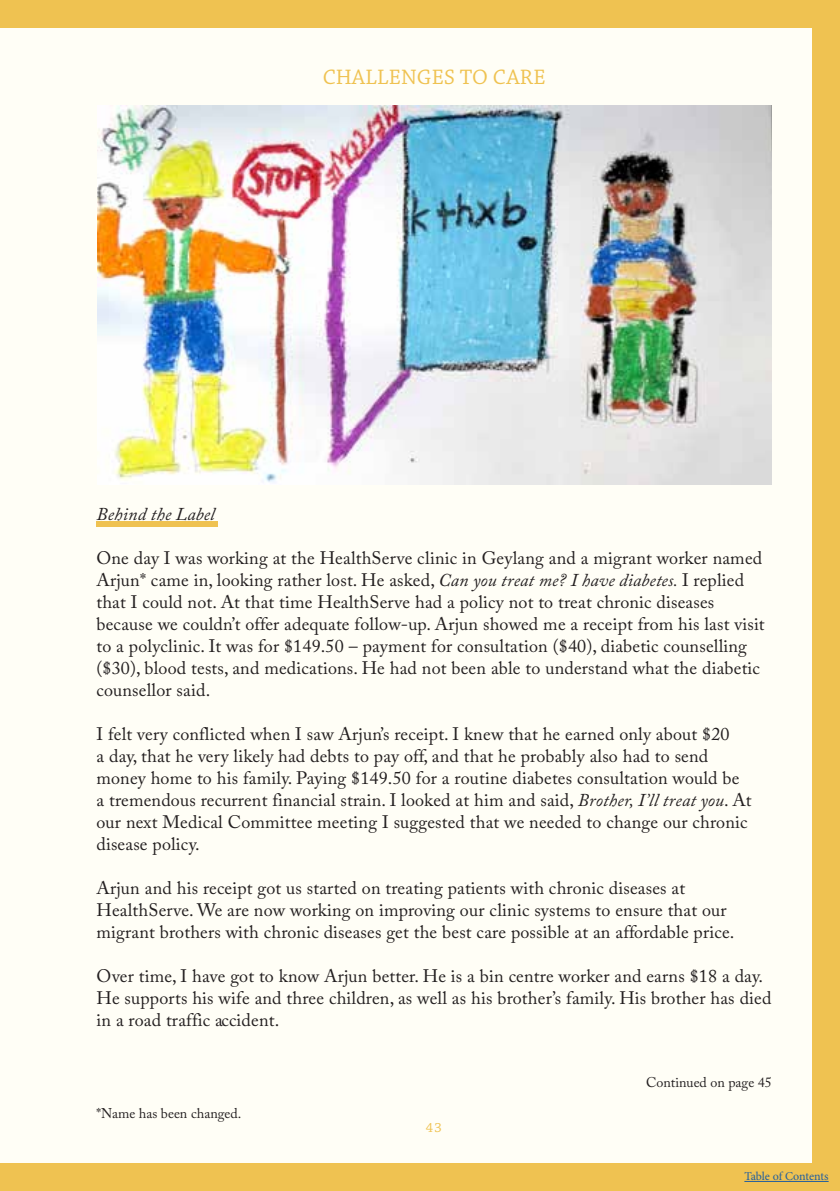
<style>
.page{position:relative;width:840px;height:1191px;background:#fff}
.page>*{position:absolute;margin:0;border:0;box-sizing:border-box;transform-origin:0 0}
.t1{font:22px "Chaparral Pro";letter-spacing:.01em;color:#efc251}
.t2{font:18px/22px "Adobe Caslon Pro";letter-spacing:.01em;color:#231f20}
.t3{font:italic 18px "Adobe Caslon Pro";letter-spacing:.01em;color:#231f20}
.t4{font:14px "Adobe Caslon Pro";color:#231f20}
.t5{font:14px "Chaparral Pro";color:#efc251}
.t6{font:12px "Minion Pro";letter-spacing:-.005em;color:#215e9e}
.s1{font-style:italic}
</style>
<div class="page">
<div style="left:0;top:0;width:839px;height:1191px;background:#efc251"></div>
<div style="left:0;top:28px;width:811px;height:1134px;background:#fffef6"></div>
<hr style="left:744px;top:1181px;width:84px;height:1px;background:#215e9e">
<img style="left:97px;top:105px;width:674px;height:379px">
<div style="left:96px;top:522px;width:122px;height:5px;background:#efc251"></div>
<p class="t1" style="left:322px;top:65px;width:224px">CHALLENGES TO CARE</p>
<p class="t3" style="left:96px;top:503px;width:120px">Behind the Label</p>
<p class="t2" style="left:96px;top:546px;width:669px">One day I was working at the HealthServe clinic in Geylang and a migrant worker named Arjun* came in, looking rather lost. He asked, <span class="s1">Can you treat me? I have diabetes.</span> I replied that I could not. At that time HealthServe had a policy not to treat chronic diseases because we couldn’t offer adequate follow-up. Arjun showed me a receipt from his last visit to a polyclinic. It was for $149.50 – payment for consultation ($40), diabetic counselling ($30), blood tests, and medications. He had not been able to understand what the diabetic counsellor said.</p>
<p class="t2" style="left:96px;top:722px;width:656px">I felt very conflicted when I saw Arjun’s receipt. I knew that he earned only about $20<br>a day, that he very likely had debts to pay off, and that he probably also had to send money home to his family. Paying $149.50 for a routine diabetes consultation would be a tremendous recurrent financial strain. I looked at him and said, <span class="s1">Brother, I’ll treat you</span>. At our next Medical Committee meeting I suggested that we needed to change our chronic disease policy.</p>
<p class="t2" style="left:96px;top:876px;width:639px">Arjun and his receipt got us started on treating patients with chronic diseases at<br>HealthServe. We are now working on improving our clinic systems to ensure that our migrant brothers with chronic diseases get the best care possible at an affordable price.</p>
<p class="t2" style="left:96px;top:964px;width:676px">Over time, I have got to know Arjun better. He is a bin centre worker and earns $18 a day.<br>He supports his wife and three children, as well as his brother’s family. His brother has died in a road traffic accident.</p>
<p class="t4" style="left:96px;top:1104px;width:146px">*Name has been changed.</p>
<p class="t5" style="left:425px;top:1120px;width:18px">43</p>
<p class="t4" style="left:645px;top:1073px;width:127px">Continued on page 45</p>
<p class="t6" style="left:744px;top:1168px;width:86px">Table of Contents</p>
</div>
